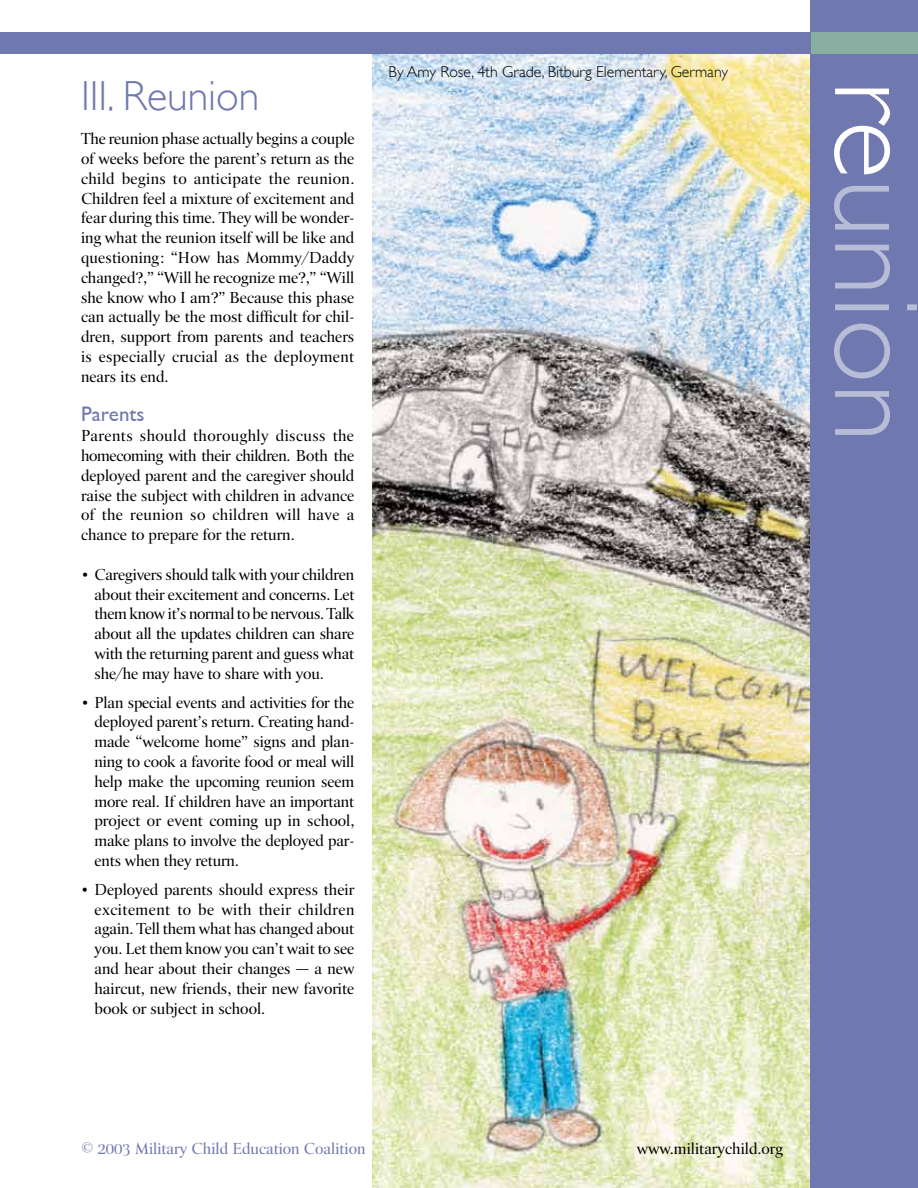
<style>
.page{position:relative;width:918px;height:1188px;background:#fff}
.page>*{position:absolute;margin:0;border:0;box-sizing:border-box;transform-origin:0 0}
.t1{font:300 120px "Gill Sans";color:#b7bcd7}
.t2{font:300 42px "Gill Sans";color:#7079af}
.t3{font:21px "Gentle Sans";color:#7079af}
.t4{font:16.5px/19.8px "Promemoria";color:#000;text-align:justify}
.t5{font:16.5px "Promemoria";color:#7079af}
.t6{font:300 15.75px "Gill Sans";color:#000}
.s1{color:#fff}
</style>
<div class="page">
<img style="left:373px;top:53px;width:437px;height:1135px">
<div style="left:0;top:32px;width:918px;height:21px;background:#7079af"></div>
<div style="left:810px;top:0;width:108px;height:1188px;background:#7079af"></div>
<div style="left:812px;top:32px;width:106px;height:22px;background:#8baea3"></div>
<h2 class="t2" style="left:81px;top:72px;width:180px">III. Reunion</h2>
<p class="t4" style="left:81px;top:129px;width:275px">The reunion phase actually begins a couple of weeks before the parent’s return as the child begins to anticipate the reunion.<br>Children feel a mixture of excitement and fear during this time. They will be wonder&shy;ing what the reunion itself will be like and questioning: “How has Mommy/Daddy changed?,” “Will he recognize me?,” “Will she know who I am?” Because this phase can actually be the most difficult for chil&shy;dren, support from parents and teachers is especially crucial as the deployment nears its end.</p>
<p class="t3" style="left:81px;top:402px;width:65px">Parents</p>
<p class="t4" style="left:81px;top:426px;width:275px">Parents should thoroughly discuss the homecoming with their children. Both the deployed parent and the caregiver should raise the subject with children in advance of the reunion so children will have a chance to prepare for the return.</p>
<p class="t4" style="left:94px;top:564px;width:261px;text-indent:-13px">• Caregivers should talk with your children about their excitement and concerns. Let them know it’s normal to be nervous. Talk about all the updates children can share with the returning parent and guess what she/he may have to share with you.</p>
<p class="t4" style="left:94px;top:692px;width:261px;text-indent:-13px">• Plan special events and activities for the deployed parent’s return. Creating hand&shy;made “welcome home” signs and plan&shy;ning to cook a favorite food or meal will help make the upcoming reunion seem more real. If children have an important project or event coming up in school, make plans to involve the deployed par&shy;ents when they return.</p>
<p class="t4" style="left:94px;top:879px;width:262px;text-indent:-13px">• Deployed parents should express their excitement to be with their children again. Tell them what has changed about you. Let them know you can’t wait to see and hear about their changes — a new haircut, new friends, their new favorite book or subject in school.</p>
<p class="t6" style="left:389px;top:63px;width:341px">By Amy Rose, 4th Grade, Bitburg Elementary, Germany</p>
<p class="t5" style="left:81px;top:1139px;width:286px">© 2003 Military Child Education Coalition</p>
<p class="t4" style="left:637px;top:1138px;width:148px">www.militarychild.org</p>
<h1 class="t1" style="left:944px;top:81px;width:363px;rotate:90deg"><span class="s1">re</span>union</h1>
</div>
